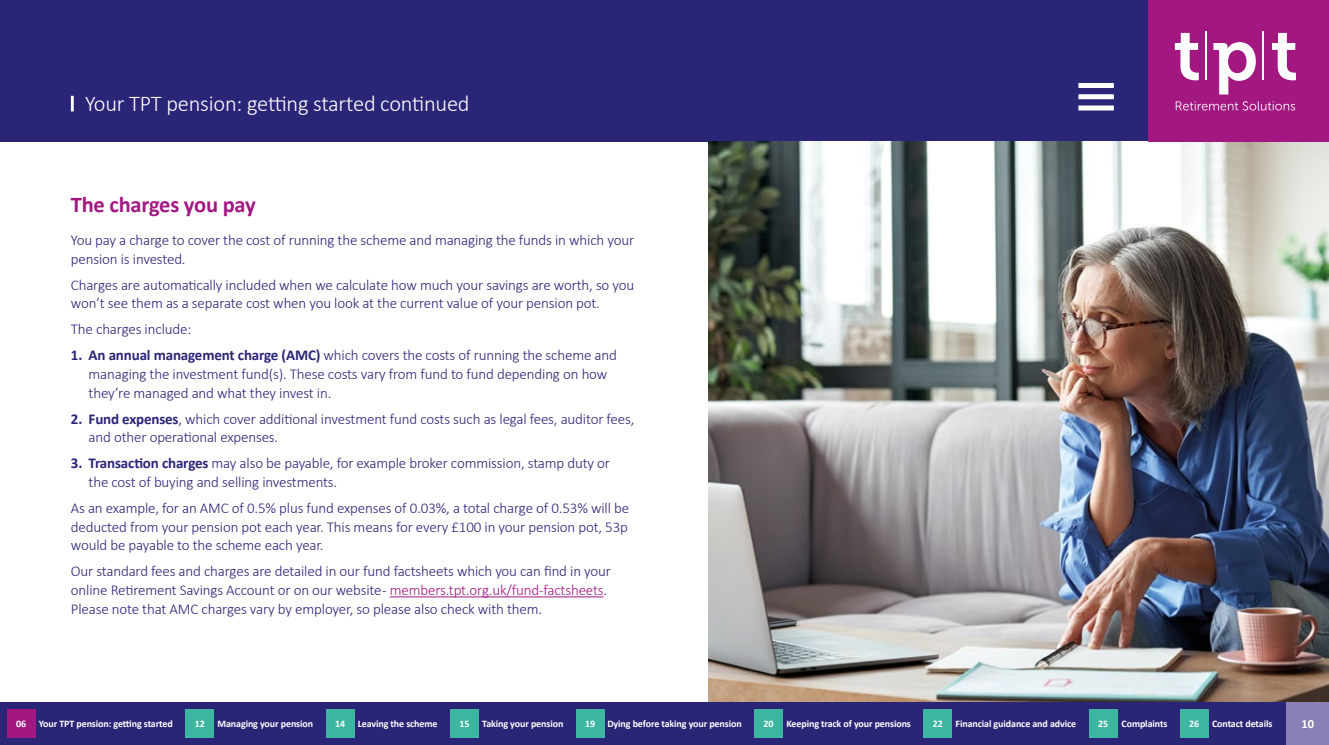
<style>
.page{position:relative;width:1329px;height:745px;background:#fff}
.page>*{position:absolute;margin:0;border:0;box-sizing:border-box;transform-origin:0 0}
.t1{font:300 22.5px "Calibri";letter-spacing:-.01em;color:#fff}
.t2{font:700 22.5px "Calibri";letter-spacing:-.01em;color:#a31781}
.t3{font:300 15px/18.8px "Calibri";letter-spacing:-.01em;color:#2b2577}
.t4{font:700 12.5px "Calibri";color:#fff}
.t5{font:700 10px "Calibri";letter-spacing:-.01em;color:#fff}
.s1{font-weight:700}
.s2{color:#a31781}
</style>
<div class="page">
<div style="left:0;top:0;width:1148px;height:142px;background:#2b2577"></div>
<hr style="left:71px;top:96px;width:3px;height:15px;background:#fff">
<hr style="left:390px;top:596px;width:213px;height:1px;background:#a31781">
<img style="left:709px;top:142px;width:620px;height:560px">
<div style="left:1148px;top:0;width:181px;height:142px;background:#a31781"></div>
<svg style="left:1176px;top:101px;width:119px;height:9px"></svg>
<svg style="left:1175px;top:33px;width:24px;height:47px"></svg>
<svg style="left:1272px;top:33px;width:24px;height:47px"></svg>
<svg style="left:1213px;top:42px;width:43px;height:52px"></svg>
<hr style="left:1205px;top:31px;width:1px;height:49px;background:#fff">
<hr style="left:1262px;top:31px;width:1px;height:49px;background:#fff">
<div style="left:1078px;top:83px;width:36px;height:5px;background:#fff"></div>
<div style="left:1078px;top:94px;width:36px;height:5px;background:#fff"></div>
<div style="left:1078px;top:105px;width:36px;height:5px;background:#fff"></div>
<div style="left:0;top:702px;width:1307px;height:42px;background:#2b2577"></div>
<div style="left:7px;top:709px;width:28px;height:28px;background:#a31781"></div>
<div style="left:186px;top:709px;width:28px;height:28px;background:#3cb5a1"></div>
<div style="left:326px;top:709px;width:28px;height:28px;background:#3cb5a1"></div>
<div style="left:450px;top:709px;width:29px;height:28px;background:#3cb5a1"></div>
<div style="left:576px;top:709px;width:28px;height:28px;background:#3cb5a1"></div>
<div style="left:754px;top:709px;width:29px;height:28px;background:#3cb5a1"></div>
<div style="left:924px;top:709px;width:28px;height:28px;background:#3cb5a1"></div>
<div style="left:1089px;top:709px;width:28px;height:28px;background:#3cb5a1"></div>
<div style="left:1180px;top:709px;width:28px;height:28px;background:#3cb5a1"></div>
<div style="left:1286px;top:702px;width:43px;height:42px;background:#8a80b5"></div>
<h1 class="t1" style="left:85px;top:89px;width:386px">Your TPT pension: getting started continued</h1>
<h1 class="t2" style="left:71px;top:188px;width:186px">The charges you pay</h1>
<p class="t3" style="left:71px;top:230px;width:565px">You pay a charge to cover the cost of running the scheme and managing the funds in which your pension is invested.</p>
<p class="t3" style="left:71px;top:275px;width:565px">Charges are automatically included when we calculate how much your savings are worth, so you won’t see them as a separate cost when you look at the current value of your pension pot.</p>
<p class="t3" style="left:71px;top:319px;width:122px">The charges include:</p>
<p class="t3" style="left:89px;top:345px;width:530px;text-indent:-18px"><span class="s1">1. An annual management charge (AMC)</span> which covers the costs of running the scheme and managing the investment fund(s). These costs vary from fund to fund depending on how they’re managed and what they invest in.</p>
<p class="t3" style="left:89px;top:409px;width:547px;text-indent:-18px"><span class="s1">2. Fund expenses</span>, which cover additional investment fund costs such as legal fees, auditor fees, and other operational expenses.</p>
<p class="t3" style="left:89px;top:453px;width:523px;text-indent:-18px"><span class="s1">3. Transaction charges</span> may also be payable, for example broker commission, stamp duty or the cost of buying and selling investments.</p>
<p class="t3" style="left:71px;top:498px;width:560px;text-align:justify">As an example, for an AMC of 0.5% plus fund expenses of 0.03%, a total charge of 0.53% will be deducted from your pension pot each year. This means for every £100 in your pension pot, 53p would be payable to the scheme each year.</p>
<p class="t3" style="left:71px;top:561px;width:542px">Our standard fees and charges are detailed in our fund factsheets which you can find in your online Retirement Savings Account or on our website - <span class="s2">members.tpt.org.uk/fund-factsheets</span>.<br>Please note that AMC charges vary by employer, so please also check with them.</p>
<p class="t5" style="left:16px;top:716px;width:12px">06</p>
<p class="t5" style="left:39px;top:716px;width:135px">Your TPT pension: getting started</p>
<p class="t5" style="left:195px;top:716px;width:12px">12</p>
<p class="t5" style="left:217px;top:716px;width:97px">Managing your pension</p>
<p class="t5" style="left:335px;top:716px;width:12px">14</p>
<p class="t5" style="left:358px;top:716px;width:81px">Leaving the scheme</p>
<p class="t5" style="left:459px;top:716px;width:12px">15</p>
<p class="t5" style="left:482px;top:716px;width:83px">Taking your pension</p>
<p class="t5" style="left:585px;top:716px;width:158px">19 Dying before taking your pension</p>
<p class="t5" style="left:763px;top:716px;width:12px">20</p>
<p class="t5" style="left:786px;top:716px;width:126px">Keeping track of your pensions</p>
<p class="t5" style="left:933px;top:716px;width:12px">22</p>
<p class="t5" style="left:955px;top:716px;width:122px">Financial guidance and advice</p>
<p class="t5" style="left:1098px;top:716px;width:12px">25</p>
<p class="t5" style="left:1121px;top:716px;width:47px">Complaints</p>
<p class="t5" style="left:1189px;top:716px;width:12px">26</p>
<p class="t5" style="left:1212px;top:716px;width:62px">Contact details</p>
<p class="t4" style="left:1301px;top:715px;width:14px">10</p>
</div>
